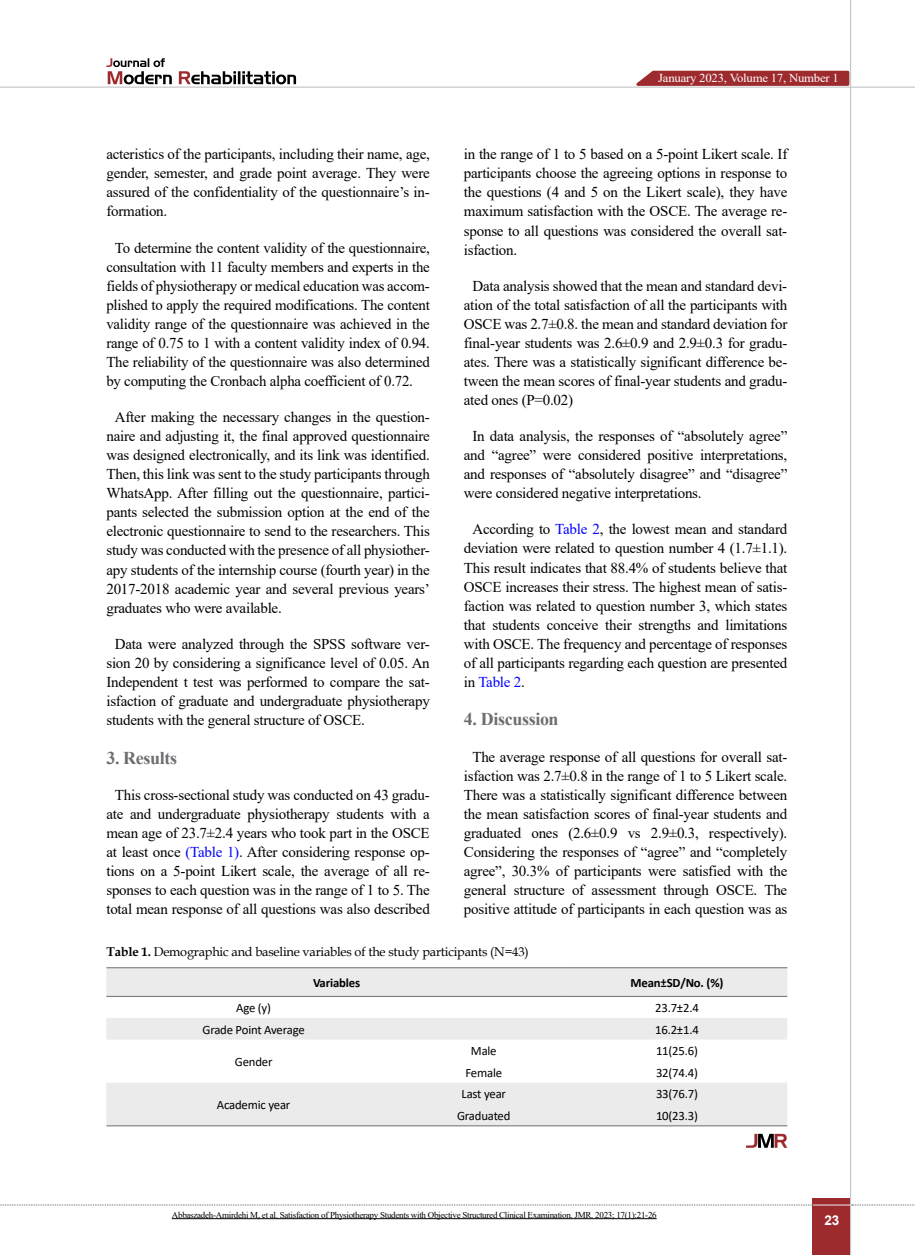
<style>
.page{position:relative;width:915px;height:1255px;background:#fff}
.page>*{position:absolute;margin:0;border:0;box-sizing:border-box;transform-origin:0 0}
.t1{font:700 18px "Times New Roman";letter-spacing:-.02em;color:#6d6e71}
.t2{font:15px/19px "Times New Roman";letter-spacing:-.015em;color:#000;text-align:justify}
.t3{font:700 13.5px "Arial";color:#fff}
.t4{font:12.75px "Calibri";letter-spacing:-.015em;color:#000}
.t5{font:12.75px "Book Antiqua";letter-spacing:-.015em;color:#000}
.t6{font:700 12.75px "Calibri";letter-spacing:-.015em;color:#000}
.t7{font:12.15px "Times New Roman";letter-spacing:-.015em;color:#fff;scale:1.05 1}
.t8{font:9px "Times New Roman";letter-spacing:-.03em;color:#000}
.s1{color:#00f}
.s2{font-weight:700}
</style>
<div class="page">
<div style="left:812px;top:1198px;width:38px;height:56px;background:#9d2a2d"></div>
<hr style="left:849px;top:0;width:1px;height:1254px;background:#c2c4c6">
<hr style="left:0;top:87px;width:914px;height:1px;background:#c2c4c6">
<hr style="left:812px;top:1204px;width:38px;height:1px;background:#ebebec">
<svg style="left:0;top:1204px;width:812px;height:1px"></svg>
<svg style="left:851px;top:1204px;width:64px;height:1px"></svg>
<svg style="left:179px;top:71px;width:117px;height:13px"></svg>
<svg style="left:106px;top:58px;width:66px;height:26px"></svg>
<svg style="left:106px;top:968px;width:681px;height:157px;fill:#ebebec"></svg>
<hr style="left:106px;top:967px;width:295px;height:1px;background:#6d6e71">
<hr style="left:401px;top:967px;width:165px;height:1px;background:#6d6e71">
<hr style="left:566px;top:967px;width:221px;height:1px;background:#6d6e71">
<hr style="left:106px;top:996px;width:295px;height:1px;background:#6d6e71">
<hr style="left:401px;top:996px;width:165px;height:1px;background:#6d6e71">
<hr style="left:566px;top:996px;width:221px;height:1px;background:#6d6e71">
<hr style="left:106px;top:1125px;width:295px;height:1px;background:#6d6e71">
<hr style="left:401px;top:1125px;width:165px;height:1px;background:#6d6e71">
<hr style="left:566px;top:1125px;width:221px;height:1px;background:#6d6e71">
<svg style="left:746px;top:1133px;width:41px;height:14px"></svg>
<hr style="left:172px;top:1218px;width:484px;height:1px;background:#000">
<svg style="left:629px;top:69px;width:221px;height:18px;background:#b05658"></svg>
<p class="t7" style="left:658px;top:69px;width:174px">January 2023, Volume 17, Number 1</p>
<p class="t2" style="left:106px;top:144px;width:325px">acteristics of the participants, including their name, age, gender, semester, and grade point average. They were assured of the confidentiality of the questionnaire’s in&shy;formation.</p>
<p class="t2" style="left:106px;top:237px;width:325px;text-indent:9px">To determine the content validity of the questionnaire, consultation with 11 faculty members and experts in the fields of physiotherapy or medical education was accom&shy;plished to apply the required modifications. The content validity range of the questionnaire was achieved in the range of 0.75 to 1 with a content validity index of 0.94.<br>The reliability of the questionnaire was also determined by computing the Cronbach alpha coefficient of 0.72.</p>
<p class="t2" style="left:106px;top:407px;width:325px;text-indent:9px">After making the necessary changes in the question&shy;naire and adjusting it, the final approved questionnaire was designed electronically, and its link was identified.<br>Then, this link was sent to the study participants through WhatsApp. After filling out the questionnaire, partici&shy;pants selected the submission option at the end of the electronic questionnaire to send to the researchers. This study was conducted with the presence of all physiother&shy;apy students of the internship course (fourth year) in the 2017-2018 academic year and several previous years’ graduates who were available.</p>
<p class="t2" style="left:106px;top:633px;width:325px;text-indent:9px">Data were analyzed through the SPSS software ver&shy;sion 20 by considering a significance level of 0.05. An Independent t test was performed to compare the sat&shy;isfaction of graduate and undergraduate physiotherapy students with the general structure of OSCE.</p>
<p class="t1" style="left:106px;top:744px;width:72px">3. Results</p>
<p class="t2" style="left:106px;top:784px;width:325px;text-align:center">This cross-sectional study was conducted on 43 gradu&shy;ate and undergraduate physiotherapy students with a mean age of 23.7±2.4 years who took part in the OSCE at least once <span class="s1">(Table 1)</span>. After considering response op&shy;tions on a 5-point Likert scale, the average of all re&shy;sponses to each question was in the range of 1 to 5. The total mean response of all questions was also described</p>
<p class="t2" style="left:463px;top:144px;width:325px">in the range of 1 to 5 based on a 5-point Likert scale. If participants choose the agreeing options in response to the questions (4 and 5 on the Likert scale), they have maximum satisfaction with the OSCE. The average re&shy;sponse to all questions was considered the overall sat&shy;isfaction.</p>
<p class="t2" style="left:463px;top:276px;width:325px;text-indent:9px">Data analysis showed that the mean and standard devi&shy;ation of the total satisfaction of all the participants with OSCE was 2.7±0.8. the mean and standard deviation for final-year students was 2.6±0.9 and 2.9±0.3 for gradu&shy;ates. There was a statistically significant difference be&shy;tween the mean scores of final-year students and gradu&shy;ated ones (P=0.02)</p>
<p class="t2" style="left:463px;top:426px;width:325px;text-indent:9px">In data analysis, the responses of “absolutely agree” and “agree” were considered positive interpretations, and responses of “absolutely disagree” and “disagree” were considered negative interpretations.</p>
<p class="t2" style="left:463px;top:519px;width:325px;text-indent:9px">According to <span class="s1">Table 2</span>, the lowest mean and standard deviation were related to question number 4 (1.7±1.1).<br>This result indicates that 88.4% of students believe that OSCE increases their stress. The highest mean of satis&shy;faction was related to question number 3, which states that students conceive their strengths and limitations with OSCE. The frequency and percentage of responses of all participants regarding each question are presented in <span class="s1">Table 2</span>.</p>
<p class="t1" style="left:463px;top:706px;width:96px">4. Discussion</p>
<p class="t2" style="left:463px;top:746px;width:325px;text-align:center">The average response of all questions for overall sat&shy;isfaction was 2.7±0.8 in the range of 1 to 5 Likert scale.<br>There was a statistically significant difference between the mean satisfaction scores of final-year students and graduated ones (2.6±0.9 vs 2.9±0.3, respectively).<br>Considering the responses of “agree” and “completely agree”, 30.3% of participants were satisfied with the general structure of assessment through OSCE. The positive attitude of participants in each question was as</p>
<p class="t5" style="left:106px;top:942px;width:423px"><span class="s2">Table 1.</span> Demographic and baseline variables of the study participants (N=43)</p>
<p class="t6" style="left:313px;top:973px;width:49px">Variables</p>
<p class="t6" style="left:630px;top:973px;width:94px">Mean±SD/No. (%)</p>
<p class="t4" style="left:236px;top:998px;width:36px">Age (y)</p>
<p class="t4" style="left:655px;top:998px;width:45px">23.7±2.4</p>
<p class="t4" style="left:202px;top:1020px;width:104px">Grade Point Average</p>
<p class="t4" style="left:655px;top:1020px;width:45px">16.2±1.4</p>
<p class="t4" style="left:235px;top:1052px;width:39px">Gender</p>
<p class="t4" style="left:471px;top:1041px;width:27px">Male</p>
<p class="t4" style="left:655px;top:1041px;width:43px">11(25.6)</p>
<p class="t4" style="left:465px;top:1063px;width:38px">Female</p>
<p class="t4" style="left:655px;top:1063px;width:43px">32(74.4)</p>
<p class="t4" style="left:217px;top:1095px;width:75px">Academic year</p>
<p class="t4" style="left:461px;top:1085px;width:46px">Last year</p>
<p class="t4" style="left:655px;top:1085px;width:43px">33(76.7)</p>
<p class="t4" style="left:457px;top:1106px;width:55px">Graduated</p>
<p class="t4" style="left:655px;top:1106px;width:43px">10(23.3)</p>
<p class="t8" style="left:172px;top:1208px;width:486px">Abbaszadeh-Amirdehi M, et al. Satisfaction of Physiotherapy Students with Objective Structured Clinical Examination. JMR. 2023; 17(1):21-26</p>
<p class="t3" style="left:824px;top:1210px;width:17px">23</p>
</div>
